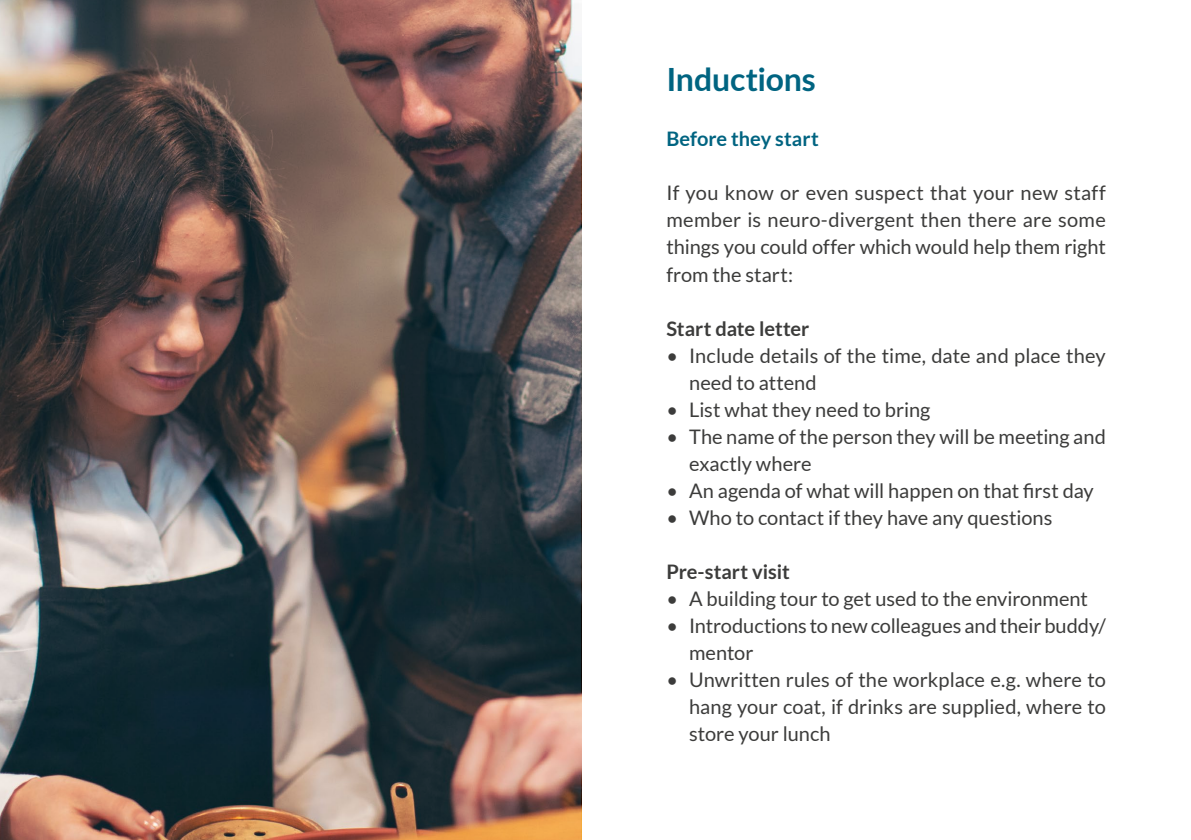
<style>
.page{position:relative;width:1191px;height:840px;background:#fff}
.page>*{position:absolute;margin:0;border:0;box-sizing:border-box;transform-origin:0 0}
.t1{font:700 32px "Lato";letter-spacing:-.005em;color:#006481}
.t2{font:20px/27px "Lato";color:#3c3c3b}
.t3{font:700 20px "Lato";color:#3c3c3b}
.t4{font:700 20px "Lato";color:#006481}
</style>
<div class="page">
<img style="left:0;top:0;width:581px;height:839px">
<h1 class="t1" style="left:666px;top:61px;width:151px">Inductions</h1>
<p class="t4" style="left:666px;top:127px;width:154px">Before they start</p>
<p class="t2" style="left:666px;top:179px;width:441px;text-align:justify">If you know or even suspect that your new staff member is neuro-divergent then there are some things you could offer which would help them right from the start:</p>
<p class="t3" style="left:666px;top:316px;width:144px">Start date letter</p>
<p class="t2" style="left:689px;top:341px;width:418px;text-indent:-23px">• Include details of the time, date and place they need to attend</p>
<p class="t2" style="left:666px;top:395px;width:265px">• List what they need to bring</p>
<p class="t2" style="left:689px;top:422px;width:418px;text-indent:-23px">• The name of the person they will be meeting and exactly where</p>
<p class="t2" style="left:666px;top:476px;width:429px">• An agenda of what will happen on that first day</p>
<p class="t2" style="left:666px;top:503px;width:387px">• Who to contact if they have any questions</p>
<p class="t3" style="left:666px;top:559px;width:125px">Pre-start visit</p>
<p class="t2" style="left:666px;top:584px;width:423px">• A building tour to get used to the environment</p>
<p class="t2" style="left:689px;top:611px;width:418px;text-indent:-23px">• Introductions to new colleagues and their buddy/ mentor</p>
<p class="t2" style="left:689px;top:665px;width:418px;text-align:justify;text-indent:-23px">• Unwritten rules of the workplace e.g. where to hang your coat, if drinks are supplied, where to store your lunch</p>
</div>
